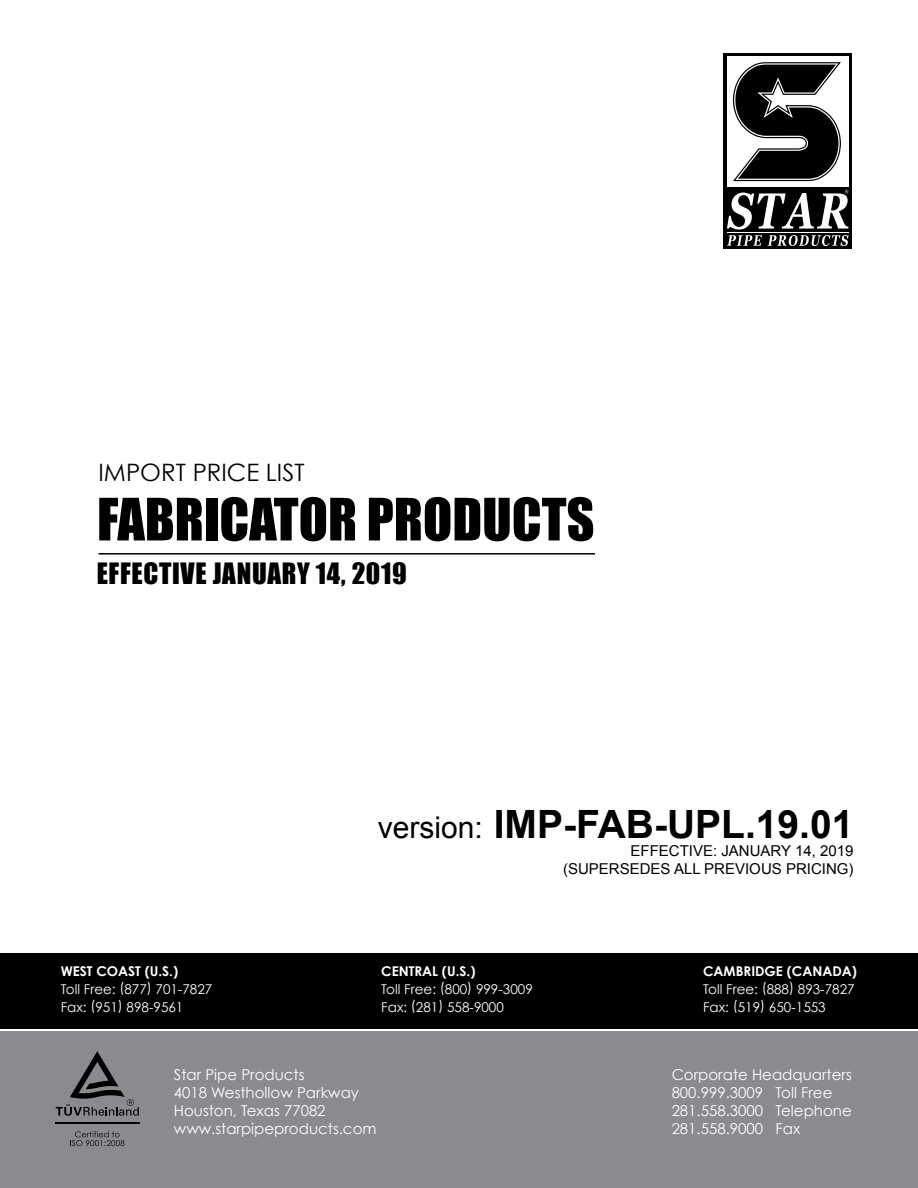
<style>
.page{position:relative;width:918px;height:1188px;background:#fff}
.page>*{position:absolute;margin:0;border:0;box-sizing:border-box;transform-origin:0 0}
.t1{font:54px "Impact";color:#000}
.t2{font:700 39px "Arial";color:#000}
.t3{font:27px "Impact";letter-spacing:.025em;color:#000}
.t4{font:24px "Century Gothic";color:#000}
.t5{font:15px/18px "Century Gothic";color:#fff}
.t6{font:15px/18px "Arial";color:#000;text-align:right}
.t7{font:13.5px/18px "Century Gothic";color:#fff}
.t8{font:700 13.5px "Century Gothic";color:#fff}
.s1{font-weight:400;font-size:30px}
</style>
<div class="page">
<div style="left:0;top:1031px;width:918px;height:157px;background:#898b8e"></div>
<div style="left:0;top:953px;width:918px;height:75px;background:#000"></div>
<svg style="left:723px;top:53px;width:1px;height:196px"></svg>
<div style="left:724px;top:53px;width:128px;height:196px;background:#000"></div>
<div style="left:727px;top:56px;width:122px;height:131px;background:#fff"></div>
<svg style="left:727px;top:190px;width:122px;height:56px"></svg>
<hr style="left:727px;top:232px;width:122px;height:1px;background:#fff">
<svg style="left:732px;top:62px;width:109px;height:119px"></svg>
<hr style="left:0;top:1027px;width:918px;height:2px;background:#000">
<hr style="left:99px;top:553px;width:496px;height:2px;background:#000101">
<hr style="left:55px;top:1122px;width:85px;height:1px;background:#000">
<svg style="left:56px;top:1051px;width:83px;height:65px"></svg>
<svg style="left:70px;top:1131px;width:55px;height:15px"></svg>
<h3 class="t4" style="left:99px;top:458px;width:208px">IMPORT PRICE LIST</h3>
<h1 class="t1" style="left:97px;top:477px;width:499px">FABRICATOR PRODUCTS</h1>
<h3 class="t3" style="left:97px;top:553px;width:311px">EFFECTIVE JANUARY 14, 2019</h3>
<p class="t8" style="left:61px;top:962px;width:119px">WEST COAST (U.S.)</p>
<p class="t7" style="left:61px;top:980px;width:153px">Toll Free: (877) 701-7827<br>Fax: (951) 898-9561</p>
<h2 class="t2" style="left:378px;top:799px;width:477px"><span class="s1">version:</span> IMP-FAB-UPL.19.01</h2>
<p class="t6" style="left:563px;top:842px;width:292px">EFFECTIVE: JANUARY 14, 2019 (SUPERSEDES ALL PREVIOUS PRICING)</p>
<p class="t8" style="left:381px;top:962px;width:96px">CENTRAL (U.S.)</p>
<p class="t7" style="left:381px;top:980px;width:153px">Toll Free: (800) 999-3009<br>Fax: (281) 558-9000</p>
<p class="t8" style="left:703px;top:962px;width:155px">CAMBRIDGE (CANADA)</p>
<p class="t7" style="left:703px;top:980px;width:153px">Toll Free: (888) 893-7827<br>Fax: (519) 650-1553</p>
<p class="t5" style="left:174px;top:1066px;width:204px">Star Pipe Products<br>4018 Westhollow Parkway<br>Houston, Texas 77082 www.starpipeproducts.com</p>
<p class="t5" style="left:672px;top:1066px;width:182px">Corporate Headquarters<br>800.999.3009 Toll Free<br>281.558.3000 Telephone<br>281.558.9000 Fax</p>
</div>
